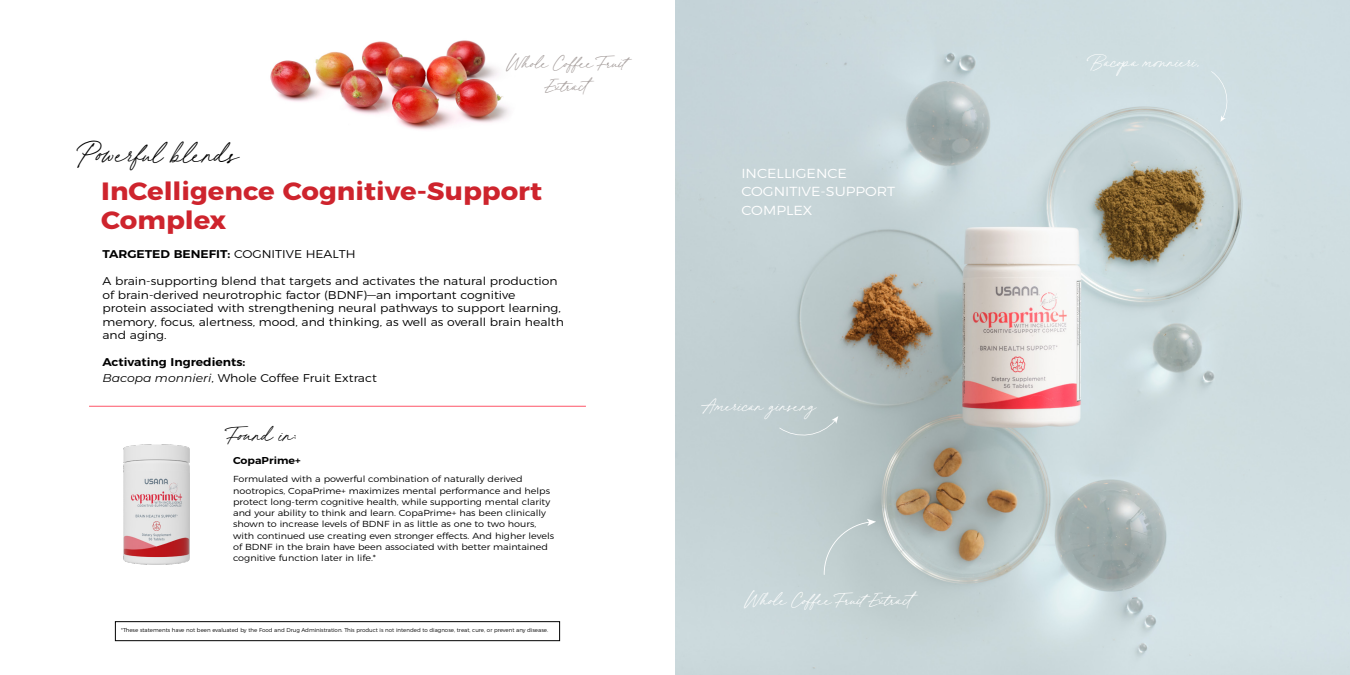
<style>
.page{position:relative;width:1350px;height:675px;background:#fff}
.page>*{position:absolute;margin:0;border:0;box-sizing:border-box;transform-origin:0 0}
.t1{font:30px "Juniperand Sage Slanted";color:#000}
.t2{font:700 25px/28.8px "Montserrat";color:#ce242d;scale:1.1 1}
.t3{font:22.5px "Juniperand Sage Slanted";color:#000}
.t4{font:18.75px "Juniperand Sage Slanted";color:#fff}
.t5{font:18.75px/22.5px "Juniperand Sage Slanted";color:#a39b99;text-align:center}
.t6{font:300 13.12px/18.1px "Montserrat";color:#fff;scale:1.1 1}
.t7{font:300 11.25px/13.5px "Montserrat";color:#000;scale:1.1 1}
.t8{font:600 11.25px "Montserrat";color:#000;scale:1.1 1}
.t9{font:600 10px "Montserrat";color:#000;scale:1.1 1}
.t10{font:300 8.75px/11.2px "Montserrat";color:#000;scale:1.1 1}
.t11{font:300 5.5px "Montserrat";color:#000}
.s1{font-weight:300}
.s2{font-weight:600}
.s3{font-weight:400;font-style:italic}
</style>
<div class="page">
<img style="left:270px;top:40px;width:239px;height:90px">
<img style="left:675px;top:0;width:675px;height:675px">
<img style="left:123px;top:444px;width:67px;height:121px">
<hr style="left:89px;top:406px;width:497px;height:1px;background:#fe5568">
<div style="left:115px;top:622px;width:445px;height:19px;border:1px solid #000"></div>
<svg style="left:1211px;top:71px;width:21px;height:51px"></svg>
<div style="left:824px;top:519px;width:52px;height:56px;background:#bdcbcc"></div>
<svg style="left:779px;top:416px;width:59px;height:24px"></svg>
<h3 class="t5" style="left:507px;top:50px;width:127px">Whole Coffee Fruit<br>Extract</h3>
<h1 class="t1" style="left:79px;top:133px;width:161px">Powerful blends</h1>
<h2 class="t2" style="left:101px;top:175px;width:402px">InCelligence Cognitive-Support<br>Complex</h2>
<p class="t8" style="left:102px;top:245px;width:232px">TARGETED BENEFIT: <span class="s1">COGNITIVE HEALTH</span></p>
<p class="t7" style="left:102px;top:274px;width:421px">A brain-supporting blend that targets and activates the natural production of brain-derived neurotrophic factor (BDNF)—an important cognitive<br>protein associated with strengthening neural pathways to support learning, memory, focus, alertness, mood, and thinking, as well as overall brain health and aging.</p>
<p class="t7" style="left:102px;top:353px;width:251px;line-height:16px"><span class="s2">Activating Ingredients:<br></span><span class="s3">Bacopa monnieri</span>, Whole Coffee Fruit Extract</p>
<h3 class="t3" style="left:228px;top:419px;width:71px">Found in:</h3>
<p class="t9" style="left:233px;top:453px;width:63px">CopaPrime+</p>
<p class="t10" style="left:233px;top:473px;width:293px">Formulated with a powerful combination of naturally derived nootropics, CopaPrime+ maximizes mental performance and helps protect long-term cognitive health, while supporting mental clarity and your ability to think and learn. CopaPrime+ has been clinically shown to increase levels of BDNF in as little as one to two hours, with continued use creating even stronger effects. And higher levels of BDNF in the brain have been associated with better maintained cognitive function later in life.*</p>
<p class="t11" style="left:121px;top:626px;width:428px">*These statements have not been evaluated by the Food and Drug Administration. This product is not intended to diagnose, treat, cure, or prevent any disease.</p>
<h3 class="t6" style="left:741px;top:163px;width:141px">INCELLIGENCE<br>COGNITIVE-SUPPORT<br>COMPLEX</h3>
<h3 class="t4" style="left:704px;top:393px;width:113px">American ginseng</h3>
<h3 class="t4" style="left:745px;top:587px;width:175px">Whole Coffee FruitExtract</h3>
<h3 class="t4" style="left:1091px;top:49px;width:110px">Bacopa monnieri,</h3>
</div>
